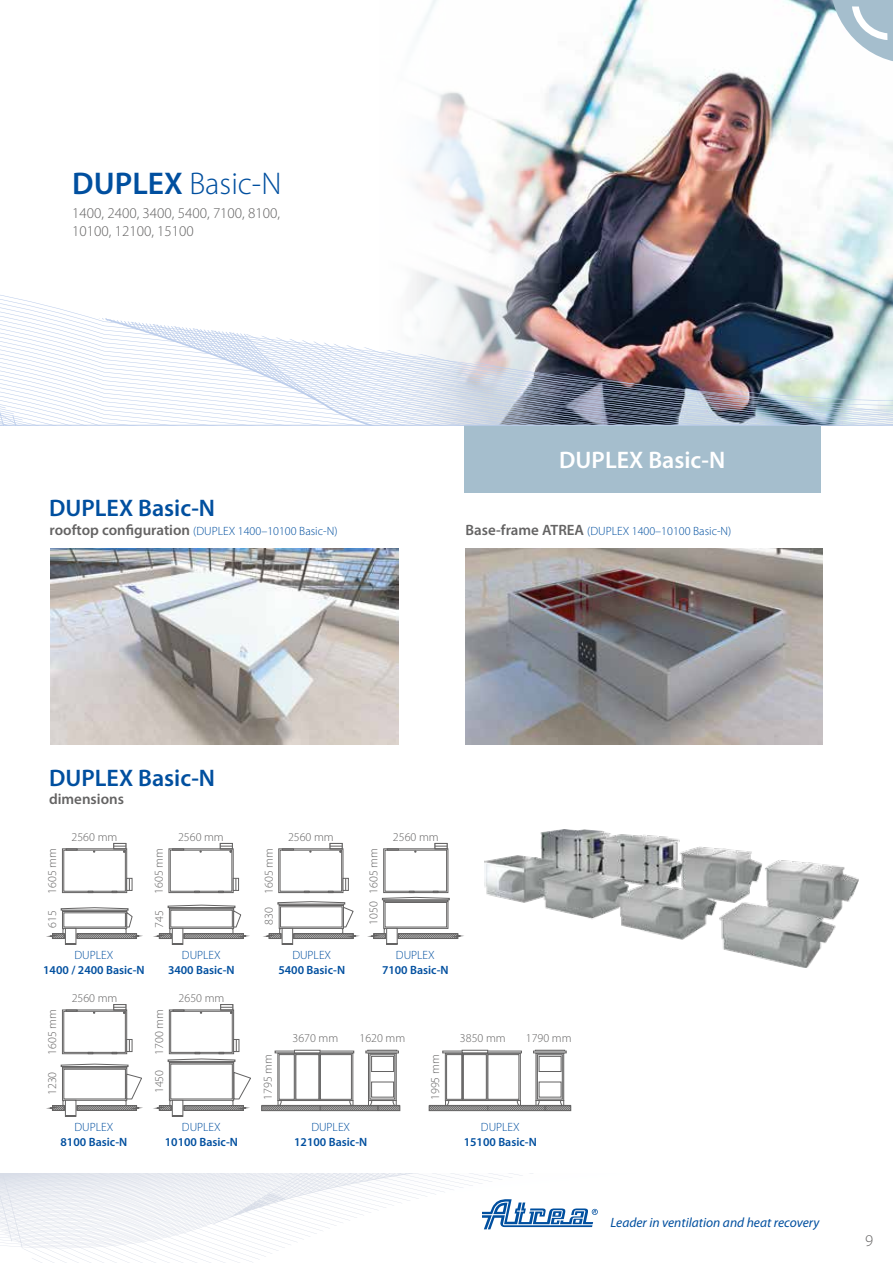
<style>
.page{position:relative;width:893px;height:1263px;background:#fff}
.page>*{position:absolute;margin:0;border:0;box-sizing:border-box;transform-origin:0 0}
.t1{font:300 31.5px "Myriad Pro";color:#004f9f}
.t2{font:600 24px "Myriad Pro";color:#004f9f}
.t3{font:600 24px "Myriad Pro";color:#fff}
.t4{font:300 16.5px "Myriad Pro";color:#646363}
.t5{font:300 15px/18px "Myriad Pro";color:#646363}
.t6{font:600 15px "Myriad Pro";color:#646363}
.t7{font:italic 13.5px "Myriad Pro";color:#004f9f}
.t8{font:300 12px "Myriad Pro";color:#004f9f}
.t9{font:300 12px "Myriad Pro";color:#646363}
.t10{font:600 12px "Myriad Pro";color:#004f9f}
.s1{font-weight:600}
.s2{font-weight:600;font-size:15px;color:#646363}
</style>
<div class="page">
<img style="left:416px;top:0;width:477px;height:228px">
<img style="left:0;top:228px;width:893px;height:197px">
<div style="left:464px;top:425px;width:357px;height:68px;background:#a5becd"></div>
<hr style="left:0;top:425px;width:893px;height:1px;background:#bccdeb">
<svg style="left:830px;top:0;width:63px;height:63px"></svg>
<img style="left:50px;top:548px;width:348px;height:196px">
<img style="left:466px;top:548px;width:356px;height:196px">
<svg style="left:0;top:1174px;width:598px;height:89px"></svg>
<img style="left:485px;top:829px;width:374px;height:139px">
<div style="left:114px;top:843px;width:12px;height:6px;background:#c5c5c5"></div>
<div style="left:114px;top:843px;width:12px;height:6px;border:1px solid #646363"></div>
<div style="left:62px;top:848px;width:65px;height:45px;border:1px solid #646363"></div>
<svg style="left:114px;top:846px;width:12px;height:6px"></svg>
<div style="left:127px;top:878px;width:5px;height:12px;background:#ededed"></div>
<div style="left:126px;top:878px;width:6px;height:13px;border:1px solid #646363"></div>
<svg style="left:129px;top:878px;width:1px;height:12px"></svg>
<svg style="left:48px;top:907px;width:93px;height:37px"></svg>
<div style="left:435px;top:843px;width:12px;height:6px;background:#c5c5c5"></div>
<div style="left:435px;top:843px;width:12px;height:6px;border:1px solid #646363"></div>
<svg style="left:435px;top:846px;width:12px;height:1px"></svg>
<div style="left:383px;top:848px;width:65px;height:45px;border:1px solid #646363"></div>
<div style="left:385px;top:850px;width:62px;height:41px;border:1px solid #646363"></div>
<svg style="left:387px;top:849px;width:12px;height:1px"></svg>
<div style="left:384px;top:900px;width:64px;height:1px;border:1px solid #646363"></div>
<div style="left:383px;top:901px;width:65px;height:28px;border:1px solid #646363"></div>
<div style="left:385px;top:902px;width:62px;height:25px;background:#fff;border:1px solid #646363"></div>
<svg style="left:382px;top:891px;width:68px;height:9px"></svg>
<svg style="left:369px;top:928px;width:93px;height:16px"></svg>
<div style="left:114px;top:1004px;width:12px;height:6px;background:#dadada"></div>
<div style="left:114px;top:1004px;width:12px;height:6px;border:1px solid #646363"></div>
<div style="left:62px;top:1010px;width:65px;height:44px;border:1px solid #646363"></div>
<svg style="left:114px;top:1007px;width:12px;height:6px"></svg>
<div style="left:127px;top:1039px;width:5px;height:12px;background:#ededed"></div>
<div style="left:126px;top:1039px;width:6px;height:13px;border:1px solid #646363"></div>
<svg style="left:129px;top:1039px;width:1px;height:12px"></svg>
<div style="left:62px;top:1066px;width:65px;height:2px;border:1px solid #646363"></div>
<div style="left:62px;top:1068px;width:65px;height:32px;border:1px solid #646363"></div>
<div style="left:64px;top:1069px;width:62px;height:30px;background:#fff;border:1px solid #646363"></div>
<svg style="left:61px;top:1064px;width:67px;height:3px"></svg>
<svg style="left:48px;top:1073px;width:94px;height:43px"></svg>
<div style="left:220px;top:843px;width:12px;height:6px;background:#c5c5c5"></div>
<div style="left:220px;top:843px;width:13px;height:6px;border:1px solid #646363"></div>
<div style="left:169px;top:848px;width:64px;height:45px;border:1px solid #646363"></div>
<div style="left:170px;top:850px;width:62px;height:41px;border:1px solid #646363"></div>
<svg style="left:194px;top:891px;width:6px;height:2px"></svg>
<svg style="left:220px;top:846px;width:12px;height:6px"></svg>
<svg style="left:218px;top:891px;width:6px;height:2px"></svg>
<div style="left:233px;top:878px;width:6px;height:12px;background:#a0a0a0"></div>
<div style="left:233px;top:878px;width:6px;height:13px;border:1px solid #646363"></div>
<svg style="left:236px;top:878px;width:1px;height:12px"></svg>
<svg style="left:172px;top:849px;width:12px;height:1px"></svg>
<svg style="left:155px;top:905px;width:93px;height:39px"></svg>
<div style="left:330px;top:843px;width:12px;height:6px;background:#c5c5c5"></div>
<div style="left:330px;top:843px;width:12px;height:6px;border:1px solid #646363"></div>
<div style="left:278px;top:848px;width:65px;height:45px;border:1px solid #646363"></div>
<div style="left:280px;top:850px;width:62px;height:41px;border:1px solid #646363"></div>
<svg style="left:330px;top:846px;width:12px;height:6px"></svg>
<div style="left:343px;top:878px;width:5px;height:12px;background:#e1e1e1"></div>
<div style="left:343px;top:878px;width:6px;height:13px;border:1px solid #646363"></div>
<svg style="left:345px;top:878px;width:1px;height:12px"></svg>
<svg style="left:282px;top:849px;width:12px;height:1px"></svg>
<svg style="left:265px;top:901px;width:93px;height:43px"></svg>
<div style="left:221px;top:1004px;width:12px;height:6px;background:#dadada"></div>
<div style="left:220px;top:1004px;width:13px;height:6px;border:1px solid #646363"></div>
<div style="left:169px;top:1010px;width:65px;height:44px;border:1px solid #646363"></div>
<div style="left:171px;top:1011px;width:61px;height:41px;border:1px solid #646363"></div>
<svg style="left:221px;top:1007px;width:12px;height:6px"></svg>
<div style="left:233px;top:1039px;width:6px;height:13px;border:1px solid #646363"></div>
<div style="left:169px;top:1061px;width:65px;height:2px;border:1px solid #646363"></div>
<div style="left:169px;top:1062px;width:65px;height:38px;border:1px solid #646363"></div>
<svg style="left:168px;top:1039px;width:69px;height:22px"></svg>
<svg style="left:155px;top:1072px;width:96px;height:44px"></svg>
<div style="left:278px;top:1053px;width:75px;height:48px;border:1px solid #646363"></div>
<div style="left:368px;top:1053px;width:28px;height:48px;background:#6c6b6b"></div>
<hr style="left:295px;top:1053px;width:1px;height:47px;background:#646363">
<hr style="left:319px;top:1053px;width:1px;height:47px;background:#646363">
<div style="left:445px;top:1053px;width:76px;height:48px;border:1px solid #646363"></div>
<div style="left:536px;top:1053px;width:28px;height:48px;background:#6c6b6b"></div>
<hr style="left:462px;top:1053px;width:1px;height:47px;background:#646363">
<hr style="left:487px;top:1053px;width:1px;height:47px;background:#646363">
<div style="left:275px;top:1051px;width:79px;height:2px;border:1px solid #646363"></div>
<div style="left:294px;top:1050px;width:26px;height:3px;background:#fff;border:1px solid #646363"></div>
<div style="left:442px;top:1051px;width:80px;height:2px;border:1px solid #646363"></div>
<div style="left:462px;top:1050px;width:26px;height:3px;background:#fff;border:1px solid #646363"></div>
<div style="left:367px;top:1050px;width:30px;height:3px;background:#fff;border:1px solid #646363"></div>
<div style="left:365px;top:1051px;width:34px;height:2px;background:#fff;border:1px solid #646363"></div>
<div style="left:535px;top:1050px;width:30px;height:3px;background:#fff;border:1px solid #646363"></div>
<div style="left:533px;top:1051px;width:33px;height:2px;background:#fff;border:1px solid #646363"></div>
<svg style="left:262px;top:1054px;width:138px;height:55px"></svg>
<div style="left:262px;top:1106px;width:138px;height:5px;border:1px solid #646363"></div>
<svg style="left:429px;top:1054px;width:142px;height:55px"></svg>
<div style="left:429px;top:1106px;width:142px;height:5px;border:1px solid #646363"></div>
<h1 class="t1" style="left:72px;top:166px;width:211px"><span class="s1">DUPLEX</span> Basic-N</h1>
<p class="t5" style="left:72px;top:204px;width:209px">1400, 2400, 3400, 5400, 7100, 8100,<br>10100, 12100, 15100</p>
<h2 class="t3" style="left:559px;top:447px;width:168px">DUPLEX Basic-N</h2>
<h2 class="t2" style="left:49px;top:495px;width:168px">DUPLEX Basic-N</h2>
<p class="t8" style="left:50px;top:524px;width:289px"><span class="s2">rooftop configuration</span> (DUPLEX 1400–10100 Basic-N)</p>
<p class="t8" style="left:466px;top:524px;width:267px"><span class="s2">Base-frame ATREA</span> (DUPLEX 1400–10100 Basic-N)</p>
<h2 class="t2" style="left:49px;top:765px;width:168px">DUPLEX Basic-N</h2>
<p class="t6" style="left:49px;top:791px;width:76px">dimensions</p>
<p class="t9" style="left:72px;top:831px;width:47px">2560 mm</p>
<p class="t9" style="left:178px;top:831px;width:47px">2560 mm</p>
<p class="t9" style="left:46px;top:894px;width:47px;rotate:-90deg">1605 mm</p>
<p class="t9" style="left:46px;top:927px;width:19px;rotate:-90deg">615</p>
<p class="t9" style="left:152px;top:894px;width:47px;rotate:-90deg">1605 mm</p>
<p class="t9" style="left:153px;top:928px;width:19px;rotate:-90deg">745</p>
<p class="t8" style="left:74px;top:949px;width:40px">DUPLEX</p>
<p class="t10" style="left:43px;top:963px;width:103px">1400 / 2400 Basic-N</p>
<p class="t8" style="left:182px;top:949px;width:40px">DUPLEX</p>
<p class="t10" style="left:168px;top:963px;width:68px">3400 Basic-N</p>
<p class="t9" style="left:72px;top:992px;width:47px">2560 mm</p>
<p class="t9" style="left:179px;top:992px;width:47px">2650 mm</p>
<p class="t9" style="left:46px;top:1055px;width:47px;rotate:-90deg">1605 mm</p>
<p class="t9" style="left:46px;top:1095px;width:25px;rotate:-90deg">1230</p>
<p class="t9" style="left:153px;top:1055px;width:47px;rotate:-90deg">1700 mm</p>
<p class="t9" style="left:153px;top:1093px;width:25px;rotate:-90deg">1450</p>
<p class="t8" style="left:74px;top:1121px;width:40px">DUPLEX</p>
<p class="t10" style="left:61px;top:1135px;width:68px">8100 Basic-N</p>
<p class="t8" style="left:182px;top:1121px;width:40px">DUPLEX</p>
<p class="t10" style="left:165px;top:1135px;width:75px">10100 Basic-N</p>
<p class="t9" style="left:288px;top:831px;width:47px">2560 mm</p>
<p class="t9" style="left:393px;top:831px;width:47px">2560 mm</p>
<p class="t9" style="left:262px;top:893px;width:47px;rotate:-90deg">1605 mm</p>
<p class="t9" style="left:262px;top:924px;width:19px;rotate:-90deg">830</p>
<p class="t9" style="left:367px;top:893px;width:47px;rotate:-90deg">1605 mm</p>
<p class="t9" style="left:367px;top:925px;width:25px;rotate:-90deg">1050</p>
<p class="t8" style="left:292px;top:949px;width:40px">DUPLEX</p>
<p class="t10" style="left:278px;top:963px;width:68px">5400 Basic-N</p>
<p class="t8" style="left:396px;top:949px;width:40px">DUPLEX</p>
<p class="t10" style="left:382px;top:963px;width:68px">7100 Basic-N</p>
<p class="t9" style="left:261px;top:1100px;width:47px;rotate:-90deg">1795 mm</p>
<p class="t9" style="left:292px;top:1031px;width:47px">3670 mm</p>
<p class="t9" style="left:359px;top:1031px;width:47px">1620 mm</p>
<p class="t8" style="left:311px;top:1121px;width:40px">DUPLEX</p>
<p class="t10" style="left:294px;top:1135px;width:75px">12100 Basic-N</p>
<p class="t9" style="left:429px;top:1100px;width:47px;rotate:-90deg">1995 mm</p>
<p class="t9" style="left:460px;top:1031px;width:47px">3850 mm</p>
<p class="t9" style="left:526px;top:1031px;width:47px">1790 mm</p>
<p class="t8" style="left:481px;top:1121px;width:40px">DUPLEX</p>
<p class="t10" style="left:464px;top:1135px;width:75px">15100 Basic-N</p>
<p class="t7" style="left:611px;top:1215px;width:210px">Leader in ventilation and heat recovery</p>
<h3 class="t4" style="left:865px;top:1231px;width:10px">9</h3>
</div>
